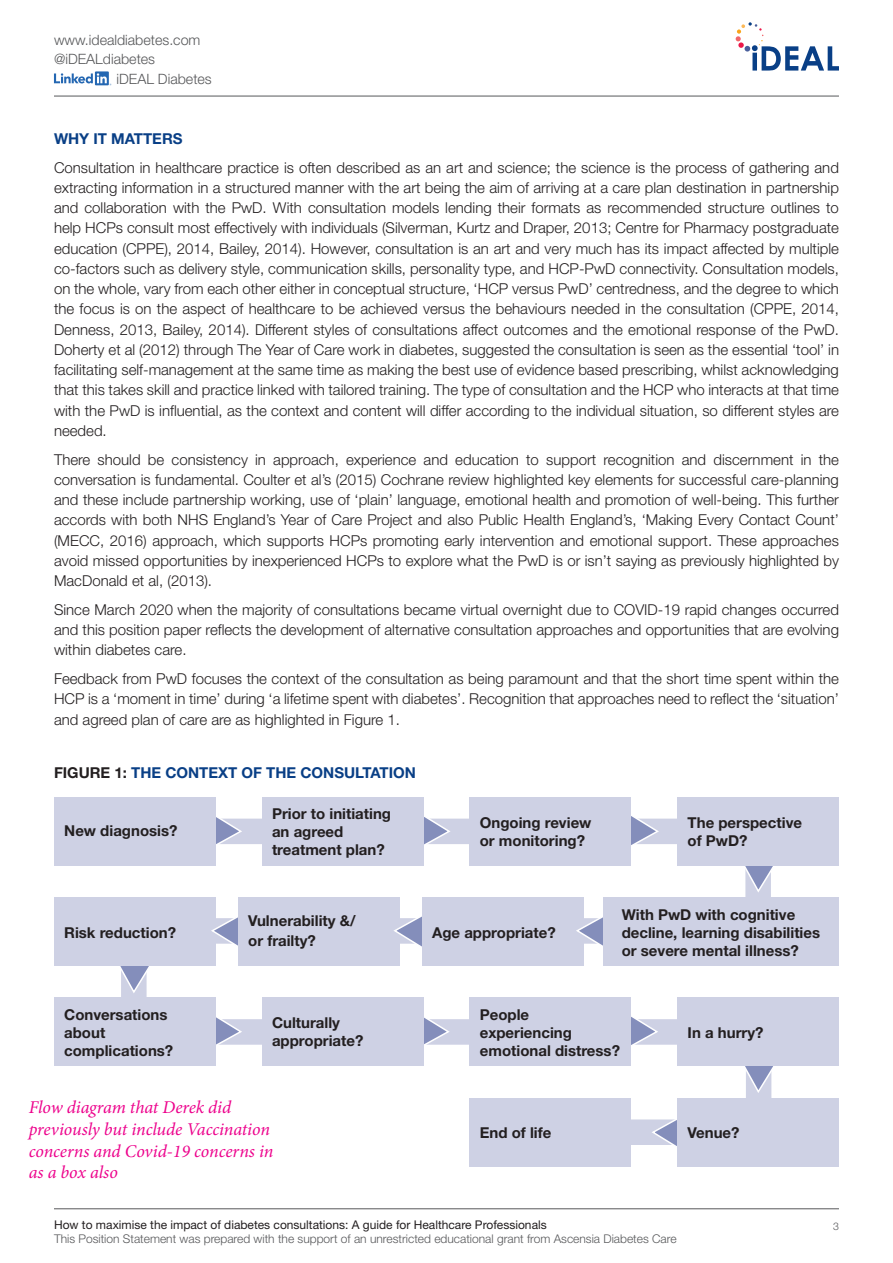
<style>
.page{position:relative;width:893px;height:1263px;background:#fff}
.page>*{position:absolute;margin:0;border:0;box-sizing:border-box;transform-origin:0 0}
.t1{font:italic 18px/21.6px "Minion Pro";letter-spacing:-.005em;color:#ed028c}
.body{font:300 15px/20.2px "Helvetica Neue LT Std";color:#231f20;text-align:justify}
.body-2{font:700 15px/18px "Helvetica Neue LT Std";color:#231f20}
.body-3{font:700 15px "Helvetica Neue LT Std";color:#093f86}
.t2{font:300 14.25px "Helvetica Neue LT Std";color:#57585a}
.t3{font:300 12px "Helvetica Neue LT Std";color:#57585a}
.t4{font:12px "Helvetica Neue LT Std";color:#231f20}
.t5{font:300 10.5px "Helvetica Neue LT Std";color:#57585a}
.s1{color:#231f20}
</style>
<div class="page">
<svg style="left:736px;top:22px;width:103px;height:49px"></svg>
<hr style="left:54px;top:96px;width:785px;height:1px;background:#57585a">
<hr style="left:54px;top:1208px;width:785px;height:1px;background:#57585a">
<svg style="left:54px;top:71px;width:57px;height:14px"></svg>
<svg style="left:108px;top:806px;width:676px;height:352px"></svg>
<div style="left:470px;top:1098px;width:161px;height:68px;background:#ced1e4"></div>
<svg style="left:216px;top:811px;width:28px;height:38px"></svg>
<svg style="left:216px;top:1012px;width:28px;height:37px"></svg>
<svg style="left:423px;top:1012px;width:28px;height:37px"></svg>
<svg style="left:631px;top:1012px;width:29px;height:37px"></svg>
<svg style="left:423px;top:811px;width:29px;height:38px"></svg>
<svg style="left:631px;top:811px;width:29px;height:38px"></svg>
<svg style="left:741px;top:865px;width:37px;height:29px"></svg>
<svg style="left:116px;top:966px;width:38px;height:29px"></svg>
<svg style="left:741px;top:1066px;width:37px;height:28px"></svg>
<svg style="left:650px;top:1115px;width:27px;height:37px"></svg>
<div style="left:54px;top:797px;width:162px;height:68px;background:#ced1e4"></div>
<div style="left:262px;top:797px;width:161px;height:68px;background:#ced1e4"></div>
<div style="left:470px;top:797px;width:161px;height:68px;background:#ced1e4"></div>
<div style="left:677px;top:797px;width:162px;height:68px;background:#ced1e4"></div>
<div style="left:677px;top:998px;width:162px;height:68px;background:#ced1e4"></div>
<div style="left:470px;top:998px;width:161px;height:68px;background:#ced1e4"></div>
<div style="left:262px;top:998px;width:161px;height:68px;background:#ced1e4"></div>
<div style="left:677px;top:1098px;width:162px;height:68px;background:#ced1e4"></div>
<div style="left:54px;top:898px;width:162px;height:68px;background:#ced1e4"></div>
<div style="left:54px;top:998px;width:162px;height:68px;background:#ced1e4"></div>
<svg style="left:211px;top:913px;width:27px;height:37px"></svg>
<div style="left:238px;top:898px;width:162px;height:68px;background:#ced1e4"></div>
<svg style="left:394px;top:913px;width:28px;height:37px"></svg>
<div style="left:422px;top:898px;width:161px;height:68px;background:#ced1e4"></div>
<svg style="left:576px;top:913px;width:28px;height:37px"></svg>
<div style="left:604px;top:898px;width:235px;height:68px;background:#ced1e4"></div>
<p class="t2" style="left:54px;top:31px;width:148px">www.idealdiabetes.com</p>
<p class="t2" style="left:54px;top:51px;width:103px">@iDEALdiabetes</p>
<p class="t2" style="left:117px;top:70px;width:97px">iDEAL Diabetes</p>
<p class="body-3" style="left:54px;top:129px;width:130px">WHY IT MATTERS</p>
<p class="body" style="left:54px;top:157px;width:787px">Consultation in healthcare practice is often described as an art and science; the science is the process of gathering and extracting information in a structured manner with the art being the aim of arriving at a care plan destination in partnership and collaboration with the PwD. With consultation models lending their formats as recommended structure outlines to help HCPs consult most effectively with individuals (Silverman, Kurtz and Draper, 2013; Centre for Pharmacy postgraduate education (CPPE), 2014, Bailey, 2014). However, consultation is an art and very much has its impact affected by multiple co-factors such as delivery style, communication skills, personality type, and HCP-PwD connectivity. Consultation models, on the whole, vary from each other either in conceptual structure, ‘HCP versus PwD’ centredness, and the degree to which the focus is on the aspect of healthcare to be achieved versus the behaviours needed in the consultation (CPPE, 2014, Denness, 2013, Bailey, 2014). Different styles of consultations affect outcomes and the emotional response of the PwD.<br>Doherty et al (2012) through The Year of Care work in diabetes, suggested the consultation is seen as the essential ‘tool’ in facilitating self-management at the same time as making the best use of evidence based prescribing, whilst acknowledging that this takes skill and practice linked with tailored training. The type of consultation and the HCP who interacts at that time with the PwD is influential, as the context and content will differ according to the individual situation, so different styles are needed.</p>
<p class="body" style="left:54px;top:449px;width:786px">There should be consistency in approach, experience and education to support recognition and discernment in the conversation is fundamental. Coulter et al’s (2015) Cochrane review highlighted key elements for successful care-planning and these include partnership working, use of ‘plain’ language, emotional health and promotion of well-being. This further accords with both NHS England’s Year of Care Project and also Public Health England’s, ‘Making Every Contact Count’ (MECC, 2016) approach, which supports HCPs promoting early intervention and emotional support. These approaches avoid missed opportunities by inexperienced HCPs to explore what the PwD is or isn’t saying as previously highlighted by MacDonald et al, (2013).</p>
<p class="body" style="left:54px;top:599px;width:786px">Since March 2020 when the majority of consultations became virtual overnight due to COVID-19 rapid changes occurred and this position paper reflects the development of alternative consultation approaches and opportunities that are evolving within diabetes care.</p>
<p class="body" style="left:54px;top:668px;width:786px">Feedback from PwD focuses the context of the consultation as being paramount and that the short time spent within the HCP is a ‘moment in time’ during ‘a lifetime spent with diabetes’. Recognition that approaches need to reflect the ‘situation’ and agreed plan of care are as highlighted in Figure 1.</p>
<p class="body-3" style="left:54px;top:763px;width:363px"><span class="s1">FIGURE 1:</span> THE CONTEXT OF THE CONSULTATION</p>
<p class="body-2" style="left:64px;top:821px;width:115px">New diagnosis?</p>
<p class="body-2" style="left:64px;top:923px;width:113px">Risk reduction?</p>
<p class="body-2" style="left:64px;top:1005px;width:111px">Conversations about complications?</p>
<p class="body-2" style="left:272px;top:804px;width:121px">Prior to initiating an agreed treatment plan?</p>
<p class="body-2" style="left:480px;top:813px;width:113px">Ongoing review or monitoring?</p>
<p class="body-2" style="left:688px;top:813px;width:116px">The perspective of PwD?</p>
<p class="body-2" style="left:248px;top:910px;width:109px;line-height:20.2px">Vulnerability &amp;/ or frailty?</p>
<p class="body-2" style="left:432px;top:923px;width:125px">Age appropriate?</p>
<p class="body-2" style="left:622px;top:905px;width:200px">With PwD with cognitive decline, learning disabilities or severe mental illness?</p>
<p class="body-2" style="left:272px;top:1013px;width:93px">Culturally appropriate?</p>
<p class="body-2" style="left:480px;top:1005px;width:142px">People experiencing emotional distress?</p>
<p class="body-2" style="left:688px;top:1023px;width:77px">In a hurry?</p>
<p class="t1" style="left:29px;top:1097px;width:246px">Flow diagram that Derek did previously but include Vaccination concerns and Covid-19 concerns in as a box also</p>
<p class="body-2" style="left:480px;top:1123px;width:73px">End of life</p>
<p class="body-2" style="left:688px;top:1123px;width:53px">Venue?</p>
<p class="t4" style="left:54px;top:1217px;width:494px">How to maximise the impact of diabetes consultations: A guide for Healthcare Professionals</p>
<p class="t5" style="left:833px;top:1220px;width:7px">3</p>
<p class="t3" style="left:54px;top:1232px;width:624px">This Position Statement was prepared with the support of an unrestricted educational grant from Ascensia Diabetes Care</p>
</div>
